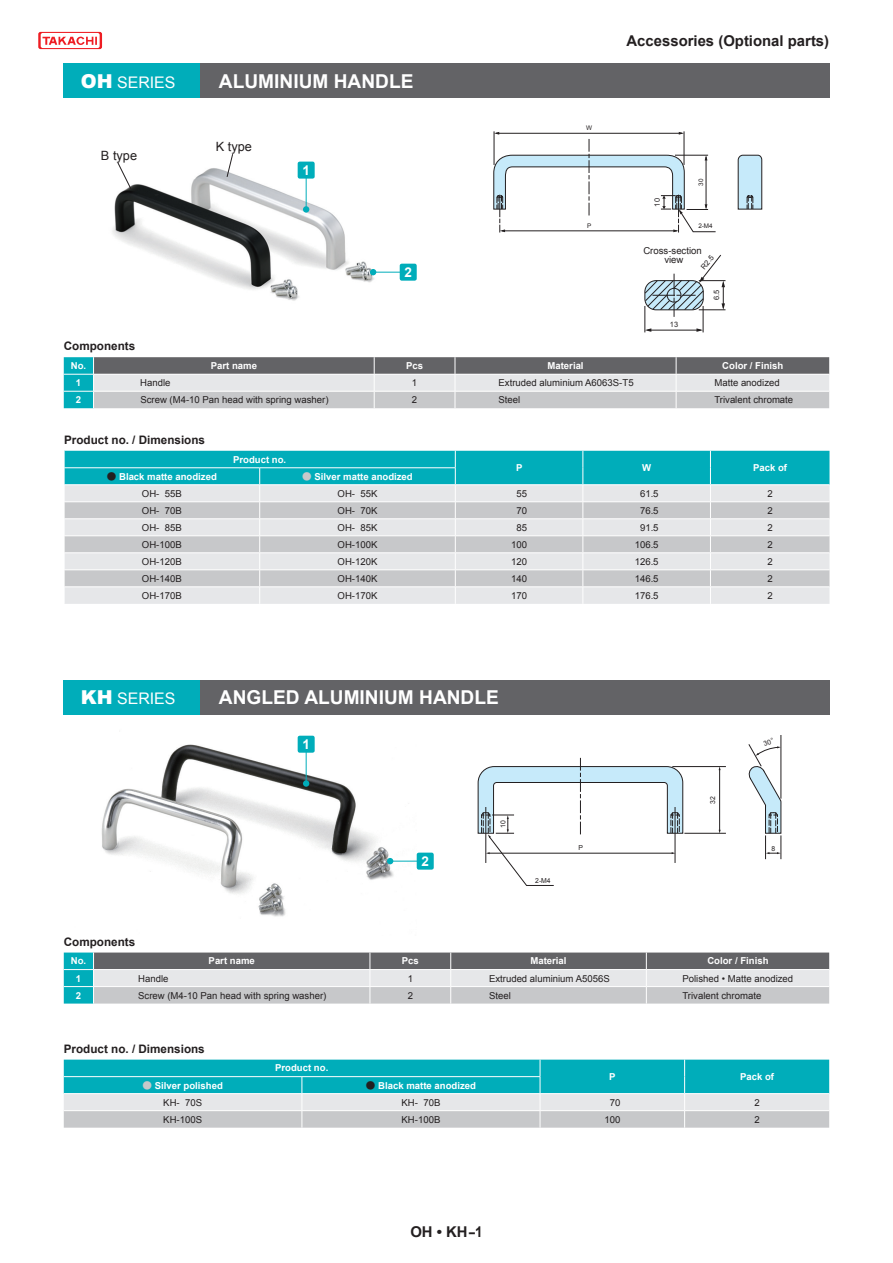
<style>
.page{position:relative;width:893px;height:1263px;background:#fff}
.page>*{position:absolute;margin:0;border:0;box-sizing:border-box;transform-origin:0 0}
.t1{font:700 19.2px "Arial";color:#fff}
.t2{font:15.9px "Arial";color:#fff}
.t3{font:700 14.85px "Arial";color:#231f20}
.t4{font:700 13.5px "Arial";color:#fff}
.t5{font:12.75px "Arial";color:#231f20}
.t6{font:700 11.7px "Arial";color:#231f20}
.t7{font:9.6px/9.6px "Arial";color:#231f20;text-align:center}
.t8{font:700 9.6px "Arial";color:#fff}
.t9{font:7.5px "Arial";color:#231f20}
.t10{font:6.9px "Arial";color:#231f20}
.t11{font:6.3px "Arial";color:#231f20}
.s1{font-weight:900;font-size:19.2px}
.s2{font-family:"UD Shin Go Pr 6 N";font-weight:300;color:#231f20}
.s3{font-family:"UD Shin Go Pr 6 N";font-weight:300;color:#c7c8ca}
</style>
<div class="page">
<svg style="left:38px;top:32px;width:64px;height:17px"></svg>
<svg style="left:64px;top:357px;width:765px;height:51px;background:#abb3b6"></svg>
<svg style="left:64px;top:451px;width:765px;height:153px;background:#acd2d6"></svg>
<hr style="left:494px;top:131px;width:1px;height:34px;background:#231f20">
<hr style="left:684px;top:131px;width:1px;height:34px;background:#231f20">
<svg style="left:737px;top:154px;width:26px;height:56px"></svg>
<svg style="left:644px;top:254px;width:81px;height:78px"></svg>
<svg style="left:493px;top:132px;width:223px;height:100px"></svg>
<img style="left:112px;top:154px;width:305px;height:147px">
<hr style="left:684px;top:833px;width:42px;height:1px;background:#231f20">
<hr style="left:672px;top:766px;width:54px;height:1px;background:#231f20">
<hr style="left:781px;top:735px;width:1px;height:64px;background:#231f20">
<hr style="left:719px;top:769px;width:1px;height:61px;background:#231f20">
<svg style="left:477px;top:758px;width:207px;height:128px"></svg>
<img style="left:101px;top:735px;width:316px;height:182px">
<svg style="left:117px;top:162px;width:15px;height:28px"></svg>
<svg style="left:226px;top:154px;width:7px;height:23px"></svg>
<svg style="left:64px;top:1059px;width:765px;height:69px;background:#72c5cc"></svg>
<div style="left:64px;top:64px;width:136px;height:34px;background:#00adba"></div>
<div style="left:200px;top:64px;width:629px;height:34px;background:#636366"></div>
<div style="left:64px;top:680px;width:136px;height:34px;background:#00adba"></div>
<div style="left:200px;top:680px;width:629px;height:34px;background:#636366"></div>
<hr style="left:306px;top:168px;width:1px;height:42px;background:#00adba">
<div style="left:303px;top:206px;width:6px;height:7px;background:#00adba;border-radius:50%"></div>
<div style="left:298px;top:162px;width:17px;height:17px;background:#00adba;border-radius:2px"></div>
<hr style="left:373px;top:272px;width:33px;height:1px;background:#00adba">
<svg style="left:370px;top:269px;width:6px;height:6px"></svg>
<div style="left:400px;top:264px;width:17px;height:17px;background:#00adba;border-radius:2px"></div>
<hr style="left:306px;top:742px;width:1px;height:42px;background:#00adba">
<div style="left:303px;top:780px;width:6px;height:7px;background:#00adba;border-radius:50%"></div>
<div style="left:298px;top:736px;width:17px;height:17px;background:#00adba;border-radius:2px"></div>
<hr style="left:390px;top:861px;width:33px;height:1px;background:#00adba">
<svg style="left:387px;top:858px;width:6px;height:6px"></svg>
<div style="left:417px;top:853px;width:17px;height:17px;background:#00adba;border-radius:2px"></div>
<svg style="left:64px;top:952px;width:765px;height:51px;background:#acb4b7"></svg>
<svg style="left:748px;top:738px;width:34px;height:121px"></svg>
<h2 class="t2" style="left:81px;top:72px;width:96px"><span class="s1">OH</span> SERIES</h2>
<h1 class="t1" style="left:219px;top:68px;width:196px">ALUMINIUM HANDLE</h1>
<h3 class="t5" style="left:101px;top:147px;width:38px">B type</h3>
<h3 class="t5" style="left:216px;top:138px;width:38px">K type</h3>
<h3 class="t4" style="left:302px;top:161px;width:9px">1</h3>
<h3 class="t4" style="left:404px;top:263px;width:9px">2</h3>
<p class="t11" style="left:586px;top:124px;width:7px">W</p>
<p class="t11" style="left:587px;top:221px;width:6px">P</p>
<h3 class="t3" style="left:627px;top:31px;width:204px">Accessories (Optional parts)</h3>
<p class="t9" style="left:652px;top:206px;width:10px;rotate:-90deg">10</p>
<p class="t11" style="left:697px;top:186px;width:9px;rotate:-90deg">30</p>
<p class="t11" style="left:698px;top:222px;width:16px">2-M4</p>
<p class="t7" style="left:643px;top:246px;width:60px">Cross-section view</p>
<p class="t9" style="left:699px;top:265px;width:17px;rotate:-51deg">R2.5</p>
<p class="t9" style="left:670px;top:319px;width:10px">13</p>
<p class="t9" style="left:711px;top:300px;width:12px;rotate:-90deg">6.5</p>
<p class="t6" style="left:64px;top:338px;width:73px">Components</p>
<p class="t8" style="left:71px;top:359px;width:17px">No.</p>
<p class="t8" style="left:211px;top:359px;width:48px">Part name</p>
<p class="t8" style="left:406px;top:359px;width:19px">Pcs</p>
<p class="t8" style="left:547px;top:359px;width:38px">Material</p>
<p class="t8" style="left:722px;top:359px;width:63px">Color / Finish</p>
<p class="t8" style="left:76px;top:376px;width:7px">1</p>
<p class="t7" style="left:140px;top:378px;width:32px">Handle</p>
<p class="t7" style="left:412px;top:378px;width:7px">1</p>
<p class="t7" style="left:499px;top:378px;width:137px">Extruded aluminium A6063S-T5</p>
<p class="t7" style="left:714px;top:378px;width:67px">Matte anodized</p>
<p class="t8" style="left:76px;top:394px;width:7px">2</p>
<p class="t7" style="left:140px;top:395px;width:190px">Screw (M4-10 Pan head with spring washer)</p>
<p class="t7" style="left:412px;top:395px;width:7px">2</p>
<p class="t7" style="left:499px;top:395px;width:23px">Steel</p>
<p class="t7" style="left:714px;top:395px;width:80px">Trivalent chromate</p>
<p class="t6" style="left:64px;top:432px;width:142px">Product no. / Dimensions</p>
<p class="t8" style="left:233px;top:453px;width:55px">Product no.</p>
<p class="t8" style="left:516px;top:461px;width:8px">P</p>
<p class="t8" style="left:642px;top:461px;width:11px">W</p>
<p class="t8" style="left:753px;top:461px;width:36px">Pack of</p>
<p class="t8" style="left:107px;top:470px;width:112px"><span class="s2">●</span> Black matte anodized</p>
<p class="t8" style="left:302px;top:470px;width:112px"><span class="s3">●</span> Silver matte anodized</p>
<p class="t7" style="left:142px;top:489px;width:41px">OH- 55B</p>
<p class="t7" style="left:338px;top:489px;width:41px">OH- 55K</p>
<p class="t7" style="left:516px;top:489px;width:12px">55</p>
<p class="t7" style="left:640px;top:489px;width:20px">61.5</p>
<p class="t7" style="left:767px;top:489px;width:7px">2</p>
<p class="t7" style="left:142px;top:506px;width:41px">OH- 70B</p>
<p class="t7" style="left:338px;top:506px;width:41px">OH- 70K</p>
<p class="t7" style="left:516px;top:506px;width:12px">70</p>
<p class="t7" style="left:640px;top:506px;width:20px">76.5</p>
<p class="t7" style="left:767px;top:506px;width:7px">2</p>
<p class="t7" style="left:142px;top:523px;width:41px">OH- 85B</p>
<p class="t7" style="left:338px;top:523px;width:41px">OH- 85K</p>
<p class="t7" style="left:516px;top:523px;width:12px">85</p>
<p class="t7" style="left:640px;top:523px;width:20px">91.5</p>
<p class="t7" style="left:767px;top:523px;width:7px">2</p>
<p class="t7" style="left:142px;top:540px;width:41px">OH-100B</p>
<p class="t7" style="left:338px;top:540px;width:41px">OH-100K</p>
<p class="t7" style="left:511px;top:540px;width:17px">100</p>
<p class="t7" style="left:635px;top:540px;width:25px">106.5</p>
<p class="t7" style="left:767px;top:540px;width:7px">2</p>
<p class="t7" style="left:142px;top:557px;width:41px">OH-120B</p>
<p class="t7" style="left:338px;top:557px;width:41px">OH-120K</p>
<p class="t7" style="left:511px;top:557px;width:17px">120</p>
<p class="t7" style="left:635px;top:557px;width:25px">126.5</p>
<p class="t7" style="left:767px;top:557px;width:7px">2</p>
<p class="t7" style="left:142px;top:574px;width:41px">OH-140B</p>
<p class="t7" style="left:338px;top:574px;width:41px">OH-140K</p>
<p class="t7" style="left:511px;top:574px;width:17px">140</p>
<p class="t7" style="left:635px;top:574px;width:25px">146.5</p>
<p class="t7" style="left:767px;top:574px;width:7px">2</p>
<p class="t7" style="left:142px;top:591px;width:41px">OH-170B</p>
<p class="t7" style="left:338px;top:591px;width:41px">OH-170K</p>
<p class="t7" style="left:511px;top:591px;width:17px">170</p>
<p class="t7" style="left:635px;top:591px;width:25px">176.5</p>
<p class="t7" style="left:767px;top:591px;width:7px">2</p>
<h2 class="t2" style="left:81px;top:688px;width:96px"><span class="s1">KH</span> SERIES</h2>
<h1 class="t1" style="left:219px;top:685px;width:281px">ANGLED ALUMINIUM HANDLE</h1>
<h3 class="t4" style="left:302px;top:735px;width:9px">1</h3>
<h3 class="t4" style="left:421px;top:852px;width:9px">2</h3>
<p class="t10" style="left:499px;top:828px;width:9px;rotate:-90deg">10</p>
<p class="t10" style="left:535px;top:876px;width:17px">2-M4</p>
<p class="t10" style="left:578px;top:843px;width:6px">P</p>
<p class="t10" style="left:708px;top:804px;width:9px;rotate:-90deg">32</p>
<p class="t10" style="left:771px;top:844px;width:5px">8</p>
<p class="t6" style="left:64px;top:934px;width:73px">Components</p>
<p class="t8" style="left:71px;top:955px;width:17px">No.</p>
<p class="t8" style="left:209px;top:955px;width:48px">Part name</p>
<p class="t8" style="left:402px;top:955px;width:19px">Pcs</p>
<p class="t8" style="left:530px;top:955px;width:38px">Material</p>
<p class="t8" style="left:707px;top:955px;width:63px">Color / Finish</p>
<p class="t8" style="left:76px;top:972px;width:7px">1</p>
<p class="t7" style="left:138px;top:973px;width:32px">Handle</p>
<p class="t7" style="left:408px;top:973px;width:7px">1</p>
<p class="t7" style="left:489px;top:973px;width:122px">Extruded aluminium A5056S</p>
<p class="t7" style="left:682px;top:973px;width:112px">Polished • Matte anodized</p>
<p class="t8" style="left:76px;top:989px;width:7px">2</p>
<p class="t7" style="left:138px;top:990px;width:190px">Screw (M4-10 Pan head with spring washer)</p>
<p class="t7" style="left:408px;top:990px;width:7px">2</p>
<p class="t7" style="left:489px;top:990px;width:23px">Steel</p>
<p class="t7" style="left:682px;top:990px;width:80px">Trivalent chromate</p>
<p class="t6" style="left:64px;top:1041px;width:142px">Product no. / Dimensions</p>
<p class="t8" style="left:275px;top:1062px;width:55px">Product no.</p>
<p class="t8" style="left:609px;top:1070px;width:8px">P</p>
<p class="t8" style="left:740px;top:1070px;width:36px">Pack of</p>
<p class="t8" style="left:143px;top:1079px;width:82px"><span class="s3">●</span> Silver polished</p>
<p class="t8" style="left:366px;top:1079px;width:112px"><span class="s2">●</span> Black matte anodized</p>
<p class="t7" style="left:163px;top:1097px;width:40px">KH- 70S</p>
<p class="t7" style="left:402px;top:1097px;width:40px">KH- 70B</p>
<p class="t7" style="left:610px;top:1097px;width:12px">70</p>
<p class="t7" style="left:754px;top:1097px;width:7px">2</p>
<p class="t7" style="left:163px;top:1115px;width:40px">KH-100S</p>
<p class="t7" style="left:402px;top:1115px;width:40px">KH-100B</p>
<p class="t7" style="left:604px;top:1115px;width:17px">100</p>
<p class="t7" style="left:754px;top:1115px;width:7px">2</p>
<h3 class="t3" style="left:410px;top:1222px;width:74px">OH • KH-1</h3>
</div>
